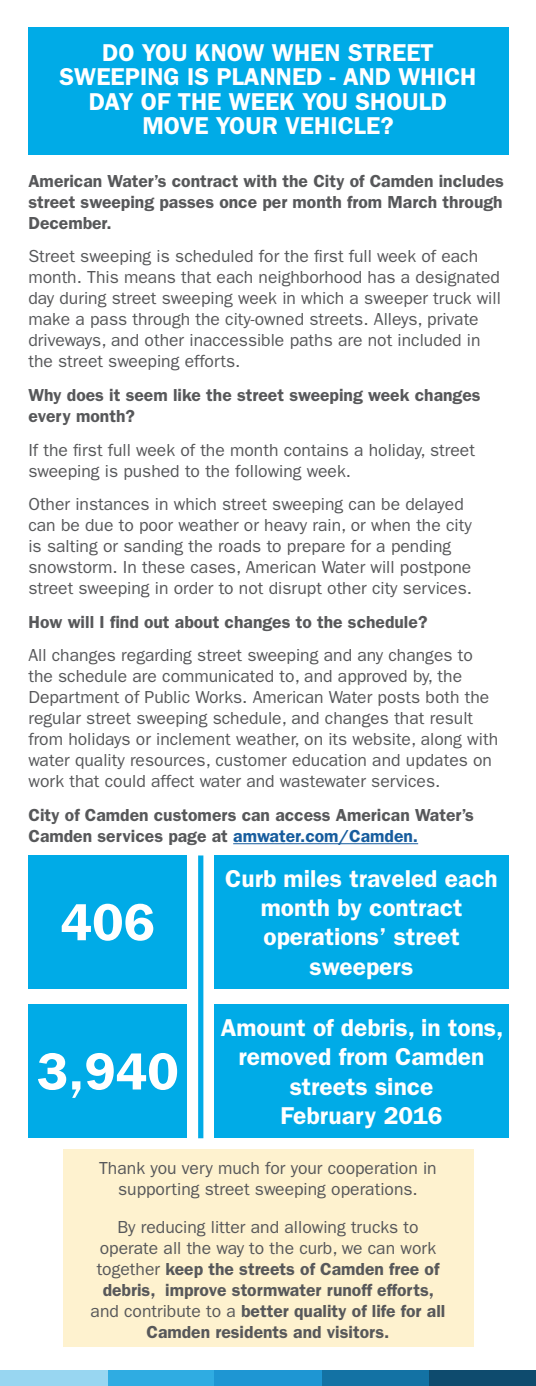
<style>
.page{position:relative;width:536px;height:1386px;background:#fff}
.page>*{position:absolute;margin:0;border:0;box-sizing:border-box;transform-origin:0 0}
.t1{font:600 52.5px "ITC Franklin Gothic Std";color:#fff}
.Subhead{font:600 24.5px/29.4px "ITC Franklin Gothic Std";color:#fff;text-align:center}
.Body_Copy{font:17.5px/21px "ITC Franklin Gothic Std";color:#57585a}
.Body_Copy-2{font:600 17.5px/21px "ITC Franklin Gothic Std";color:#57585a}
.Subhead-2{font:600 17.5px/21px "ITC Franklin Gothic Std";color:#57585a;text-align:center}
.Subhead-3{font:17.5px/21px "ITC Franklin Gothic Std";color:#57585a;text-align:center}
.s1{color:#175d9e}
.s2{font-weight:400}
</style>
<div class="page">
<hr style="left:233px;top:843px;width:185px;height:1px;background:#175d9e">
<div style="left:28px;top:27px;width:480px;height:128px;background:#00abe7"></div>
<div style="left:28px;top:855px;width:159px;height:134px;background:#00abe7"></div>
<div style="left:28px;top:1005px;width:159px;height:133px;background:#00abe7"></div>
<div style="left:214px;top:855px;width:294px;height:134px;background:#00abe7"></div>
<div style="left:214px;top:1005px;width:294px;height:133px;background:#00abe7"></div>
<div style="left:198px;top:855px;width:5px;height:283px;background:#00abe7"></div>
<div style="left:63px;top:1150px;width:410px;height:197px;background:#fef2cf"></div>
<div style="left:107px;top:1370px;width:107px;height:16px;background:#2face2"></div>
<div style="left:428px;top:1370px;width:107px;height:16px;background:#0e4b6e"></div>
<div style="left:321px;top:1370px;width:107px;height:16px;background:#1372a4"></div>
<div style="left:214px;top:1370px;width:107px;height:16px;background:#1e96d3"></div>
<div style="left:0;top:1370px;width:107px;height:16px;background:#98d6f1"></div>
<p class="Subhead" style="left:60px;top:40px;width:418px;line-height:24.5px">DO YOU KNOW WHEN STREET<br>SWEEPING IS PLANNED - AND WHICH<br>DAY OF THE WEEK YOU SHOULD<br>MOVE YOUR VEHICLE?</p>
<p class="Body_Copy-2" style="left:28px;top:170px;width:477px;text-align:justify">American Water’s contract with the City of Camden includes street sweeping passes once per month from March through December.</p>
<p class="Body_Copy" style="left:28px;top:246px;width:474px">Street sweeping is scheduled for the first full week of each month. This means that each neighborhood has a designated day during street sweeping week in which a sweeper truck will make a pass through the city-owned streets. Alleys, private driveways, and other inaccessible paths are not included in the street sweeping efforts.</p>
<p class="Body_Copy-2" style="left:28px;top:385px;width:453px">Why does it seem like the street sweeping week changes every month?</p>
<p class="Body_Copy" style="left:28px;top:439px;width:448px">If the first full week of the month contains a holiday, street sweeping is pushed to the following week.</p>
<p class="Body_Copy" style="left:28px;top:494px;width:445px">Other instances in which street sweeping can be delayed can be due to poor weather or heavy rain, or when the city is salting or sanding the roads to prepare for a pending snowstorm. In these cases, American Water will postpone street sweeping in order to not disrupt other city services.</p>
<p class="Body_Copy-2" style="left:28px;top:611px;width:400px">How will I find out about changes to the schedule?</p>
<p class="Body_Copy" style="left:28px;top:645px;width:471px">All changes regarding street sweeping and any changes to the schedule are communicated to, and approved by, the Department of Public Works. American Water posts both the regular street sweeping schedule, and changes that result from holidays or inclement weather, on its website, along with water quality resources, customer education and updates on work that could affect water and wastewater services.</p>
<p class="Body_Copy-2" style="left:28px;top:805px;width:447px">City of Camden customers can access American Water’s<br>Camden services page at <span class="s1">amwater.com/Camden.</span></p>
<p class="Subhead" style="left:225px;top:863px;width:274px">Curb miles traveled each month by contract operations’ street sweepers</p>
<p class="Subhead" style="left:221px;top:1013px;width:284px">Amount of debris, in tons, removed from Camden streets since</p>
<p class="Subhead" style="left:280px;top:1101px;width:163px">February 2016</p>
<p class="Subhead-3" style="left:99px;top:1157px;width:339px">Thank you very much for your cooperation in supporting street sweeping operations.</p>
<p class="Subhead-2" style="left:90px;top:1217px;width:356px"><span class="s2">By reducing litter and allowing trucks to operate all the way to the curb, we can work together</span> keep the streets of Camden free of debris, improve stormwater runoff efforts, <span class="s2">and contribute to a</span> better quality of life for all Camden residents and visitors.</p>
<p class="t1" style="left:61px;top:891px;width:96px">406</p>
<p class="t1" style="left:37px;top:1040px;width:143px">3,940</p>
</div>
